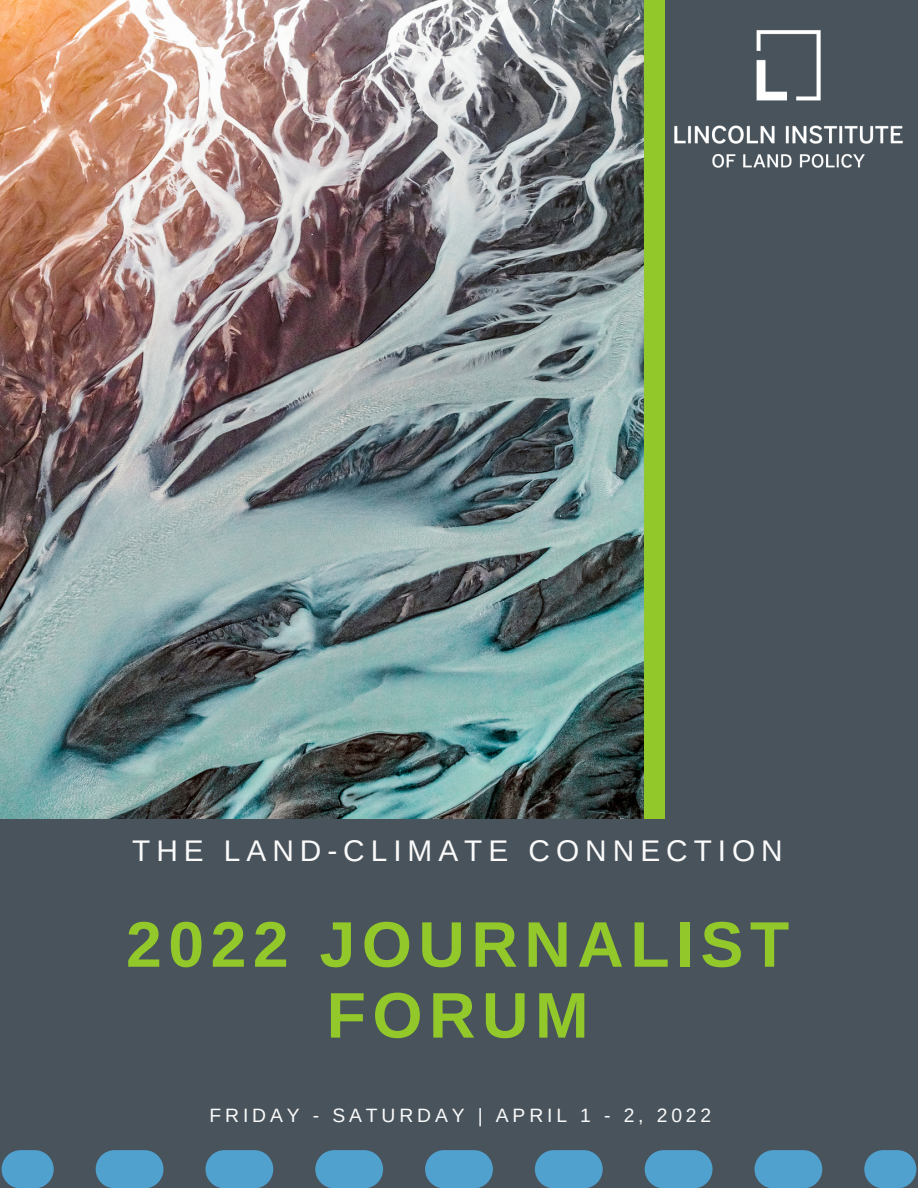
<style>
.page{position:relative;width:918px;height:1188px;background:#48535b}
.page>*{position:absolute;margin:0;border:0;box-sizing:border-box;transform-origin:0 0}
.t1{font:700 64.5px/70.8px "Arimo";letter-spacing:.1em;color:#92c82a;text-align:center}
.t2{font:29.85px "Arimo";letter-spacing:.2em;color:#fafafa}
.t3{font:19.35px "Arimo";letter-spacing:.2em;color:#fafafa}
</style>
<div class="page">
<img style="left:0;top:0;width:644px;height:819px">
<div style="left:644px;top:0;width:20px;height:819px;background:#92c82a"></div>
<img style="left:664px;top:0;width:239px;height:198px">
<div style="left:864px;top:1150px;width:52px;height:38px;background:#51a1cf;border-radius:19px"></div>
<svg style="left:96px;top:1150px;width:726px;height:38px"></svg>
<div style="left:2px;top:1150px;width:52px;height:38px;background:#51a1cf;border-radius:19px"></div>
<p class="t2" style="left:132px;top:834px;width:652px">THE LAND-CLIMATE CONNECTION</p>
<p class="t1" style="left:126px;top:909px;width:665px">2022 JOURNALIST<br>FORUM</p>
<p class="t3" style="left:210px;top:1104px;width:503px">FRIDAY - SATURDAY | APRIL 1 - 2, 2022</p>
</div>
